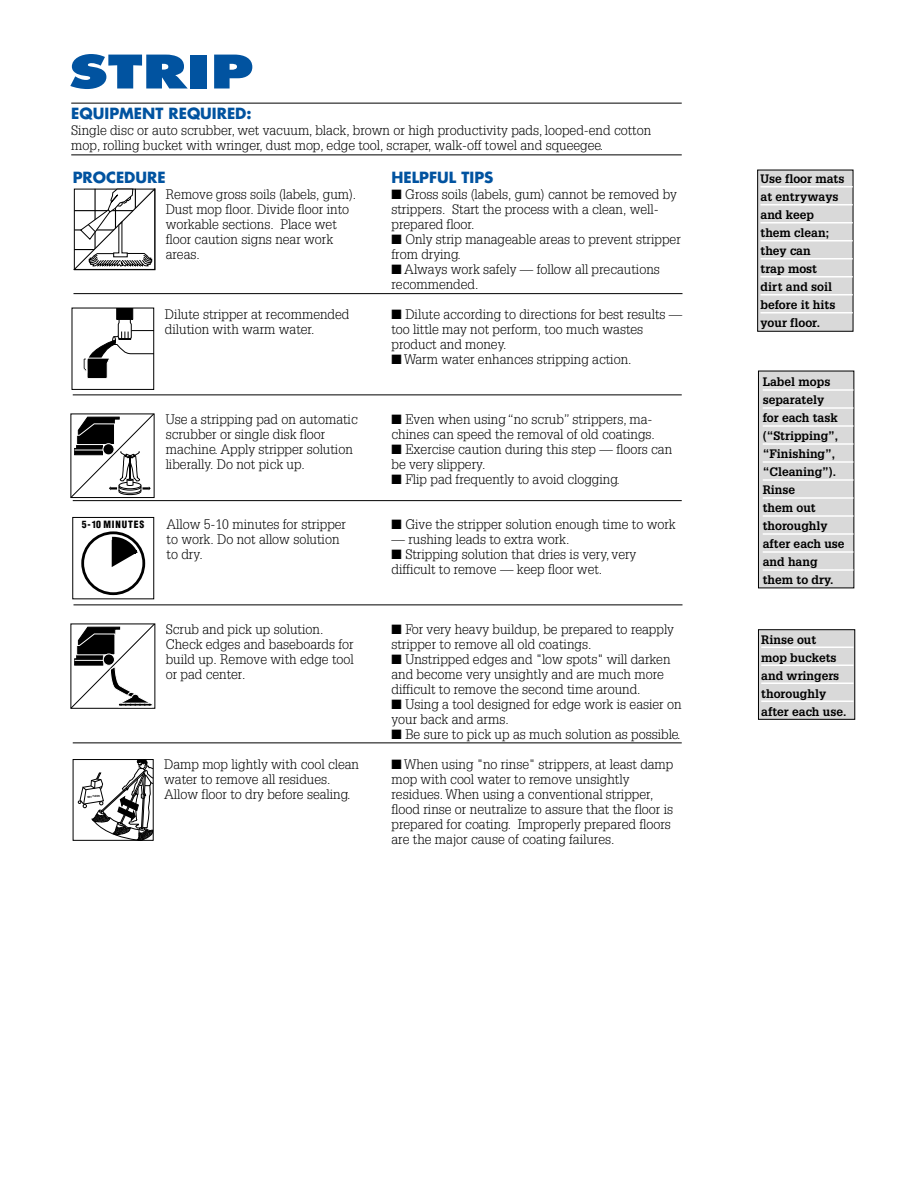
<style>
.page{position:relative;width:918px;height:1188px;background:#fff}
.page>*{position:absolute;margin:0;border:0;box-sizing:border-box;transform-origin:0 0}
.t1{font:800 45px "Futura";color:#0153a0;scale:1.3 1}
.t2{font:700 15px "Futura";color:#0153a0}
.t3{font:300 13.5px/15px "Glypha";color:#000}
.t4{font:700 12px/18px "Glypha";color:#000}
.t5{font:900 condensed 9.9px "Helvetica";letter-spacing:.09em;color:#000}
.t6{font:700 condensed 2.55px "Helvetica";color:#000}
</style>
<div class="page">
<svg style="left:73px;top:188px;width:82px;height:82px"></svg>
<hr style="left:74px;top:293px;width:608px;height:1px;background:#000">
<svg style="left:83px;top:310px;width:69px;height:69px"></svg>
<div style="left:72px;top:308px;width:82px;height:82px;border:1px solid #000"></div>
<hr style="left:73px;top:394px;width:609px;height:1px;background:#000">
<hr style="left:73px;top:500px;width:609px;height:1px;background:#000">
<div style="left:81px;top:531px;width:64px;height:64px;border:3px solid #000;border-radius:50%"></div>
<svg style="left:90px;top:535px;width:50px;height:32px"></svg>
<hr style="left:74px;top:604px;width:608px;height:1px;background:#000">
<hr style="left:73px;top:742px;width:609px;height:1px;background:#000">
<svg style="left:78px;top:759px;width:76px;height:82px"></svg>
<div style="left:757px;top:170px;width:96px;height:162px;background:#d9d9d9;border:1px solid #000"></div>
<hr style="left:760px;top:186px;width:93px;height:2px;background:#fff">
<hr style="left:760px;top:204px;width:93px;height:2px;background:#fff">
<hr style="left:760px;top:222px;width:93px;height:2px;background:#fff">
<hr style="left:760px;top:240px;width:93px;height:2px;background:#fff">
<hr style="left:760px;top:258px;width:93px;height:2px;background:#fff">
<hr style="left:760px;top:276px;width:93px;height:2px;background:#fff">
<hr style="left:760px;top:294px;width:93px;height:2px;background:#fff">
<hr style="left:760px;top:312px;width:93px;height:2px;background:#fff">
<div style="left:758px;top:371px;width:96px;height:217px;background:#d9d9d9;border:1px solid #000"></div>
<hr style="left:763px;top:389px;width:91px;height:2px;background:#fff">
<hr style="left:763px;top:407px;width:91px;height:2px;background:#fff">
<hr style="left:763px;top:425px;width:91px;height:2px;background:#fff">
<hr style="left:763px;top:443px;width:91px;height:2px;background:#fff">
<hr style="left:763px;top:461px;width:91px;height:2px;background:#fff">
<hr style="left:763px;top:479px;width:91px;height:2px;background:#fff">
<hr style="left:763px;top:497px;width:91px;height:2px;background:#fff">
<hr style="left:763px;top:515px;width:91px;height:2px;background:#fff">
<hr style="left:763px;top:533px;width:91px;height:2px;background:#fff">
<hr style="left:763px;top:551px;width:91px;height:2px;background:#fff">
<hr style="left:763px;top:569px;width:91px;height:2px;background:#fff">
<div style="left:758px;top:629px;width:97px;height:91px;background:#d9d9d9;border:1px solid #000"></div>
<hr style="left:761px;top:646px;width:93px;height:2px;background:#fff">
<hr style="left:761px;top:664px;width:93px;height:2px;background:#fff">
<hr style="left:761px;top:682px;width:93px;height:2px;background:#fff">
<hr style="left:761px;top:700px;width:93px;height:2px;background:#fff">
<hr style="left:71px;top:103px;width:611px;height:1px;background:#000">
<hr style="left:71px;top:154px;width:611px;height:1px;background:#000">
<svg style="left:70px;top:413px;width:84px;height:85px"></svg>
<div style="left:103px;top:444px;width:11px;height:11px;background:#000;border:1px solid #fff;border-radius:50%"></div>
<svg style="left:70px;top:623px;width:85px;height:86px"></svg>
<h1 class="t1" style="left:69px;top:52px;width:143px">STRIP</h1>
<p class="t2" style="left:71px;top:107px;width:182px">EQUIPMENT REQUIRED:</p>
<p class="t3" style="left:71px;top:124px;width:582px">Single disc or auto scrubber, wet vacuum, black, brown or high productivity pads, looped-end cotton mop, rolling bucket with wringer, dust mop, edge tool, scraper, walk-off towel and squeegee.</p>
<p class="t2" style="left:73px;top:171px;width:94px">PROCEDURE</p>
<p class="t3" style="left:166px;top:188px;width:192px">Remove gross soils (labels, gum).<br>Dust mop floor. Divide floor into workable sections. Place wet floor caution signs near work areas.</p>
<p class="t3" style="left:165px;top:308px;width:186px">Dilute stripper at recommended dilution with warm water.</p>
<p class="t5" style="left:82px;top:521px;width:64px">5-10 MINUTES</p>
<p class="t3" style="left:166px;top:413px;width:194px">Use a stripping pad on automatic scrubber or single disk floor machine. Apply stripper solution liberally. Do not pick up.</p>
<p class="t3" style="left:167px;top:518px;width:181px">Allow 5-10 minutes for stripper to work. Do not allow solution to dry.</p>
<p class="t3" style="left:166px;top:623px;width:190px">Scrub and pick up solution.<br>Check edges and baseboards for build up. Remove with edge tool or pad center.</p>
<p class="t6" style="left:87px;top:796px;width:14px;rotate:-7deg">WET FLOOR</p>
<p class="t3" style="left:164px;top:758px;width:196px">Damp mop lightly with cool clean water to remove all residues.<br>Allow floor to dry before sealing.</p>
<p class="t2" style="left:392px;top:171px;width:104px">HELPFUL TIPS</p>
<p class="t3" style="left:392px;top:188px;width:287px">■ Gross soils (labels, gum) cannot be removed by strippers. Start the process with a clean, well&shy;prepared floor.</p>
<p class="t3" style="left:392px;top:233px;width:291px">■ Only strip manageable areas to prevent stripper from drying.</p>
<p class="t3" style="left:392px;top:263px;width:270px">■ Always work safely — follow all precautions recommended.</p>
<p class="t3" style="left:392px;top:308px;width:292px">■ Dilute according to directions for best results — too little may not perform, too much wastes product and money.</p>
<p class="t3" style="left:392px;top:353px;width:242px">■ Warm water enhances stripping action.</p>
<p class="t3" style="left:392px;top:413px;width:265px">■ Even when using “no scrub” strippers, ma&shy;chines can speed the removal of old coatings.</p>
<p class="t3" style="left:392px;top:443px;width:282px">■ Exercise caution during this step — floors can be very slippery.</p>
<p class="t3" style="left:392px;top:473px;width:230px">■ Flip pad frequently to avoid clogging.</p>
<p class="t3" style="left:392px;top:518px;width:286px">■ Give the stripper solution enough time to work</p>
<p class="t3" style="left:392px;top:533px;width:179px">— rushing leads to extra work.</p>
<p class="t3" style="left:392px;top:548px;width:246px">■ Stripping solution that dries is very, very difficult to remove — keep floor wet.</p>
<p class="t3" style="left:392px;top:622px;width:284px">■ For very heavy buildup, be prepared to reapply stripper to remove all old coatings.</p>
<p class="t3" style="left:392px;top:652px;width:281px">■ Unstripped edges and "low spots" will darken and become very unsightly and are much more difficult to remove the second time around.</p>
<p class="t3" style="left:392px;top:697px;width:292px">■ Using a tool designed for edge work is easier on your back and arms.</p>
<p class="t3" style="left:392px;top:727px;width:291px">■ Be sure to pick up as much solution as possible.</p>
<p class="t3" style="left:392px;top:757px;width:283px">■ When using "no rinse" strippers, at least damp mop with cool water to remove unsightly residues. When using a conventional stripper, flood rinse or neutralize to assure that the floor is prepared for coating. Improperly prepared floors are the major cause of coating failures.</p>
<p class="t4" style="left:760px;top:171px;width:86px">Use floor mats at entryways and keep them clean; they can<br>trap most<br>dirt and soil before it hits your floor.</p>
<p class="t4" style="left:763px;top:374px;width:83px">Label mops separately<br>for each task (“Stripping”, “Finishing”, “Cleaning”).<br>Rinse<br>them out thoroughly after each use and hang them to dry.</p>
<p class="t4" style="left:761px;top:631px;width:87px">Rinse out<br>mop buckets and wringers thoroughly after each use.</p>
</div>
